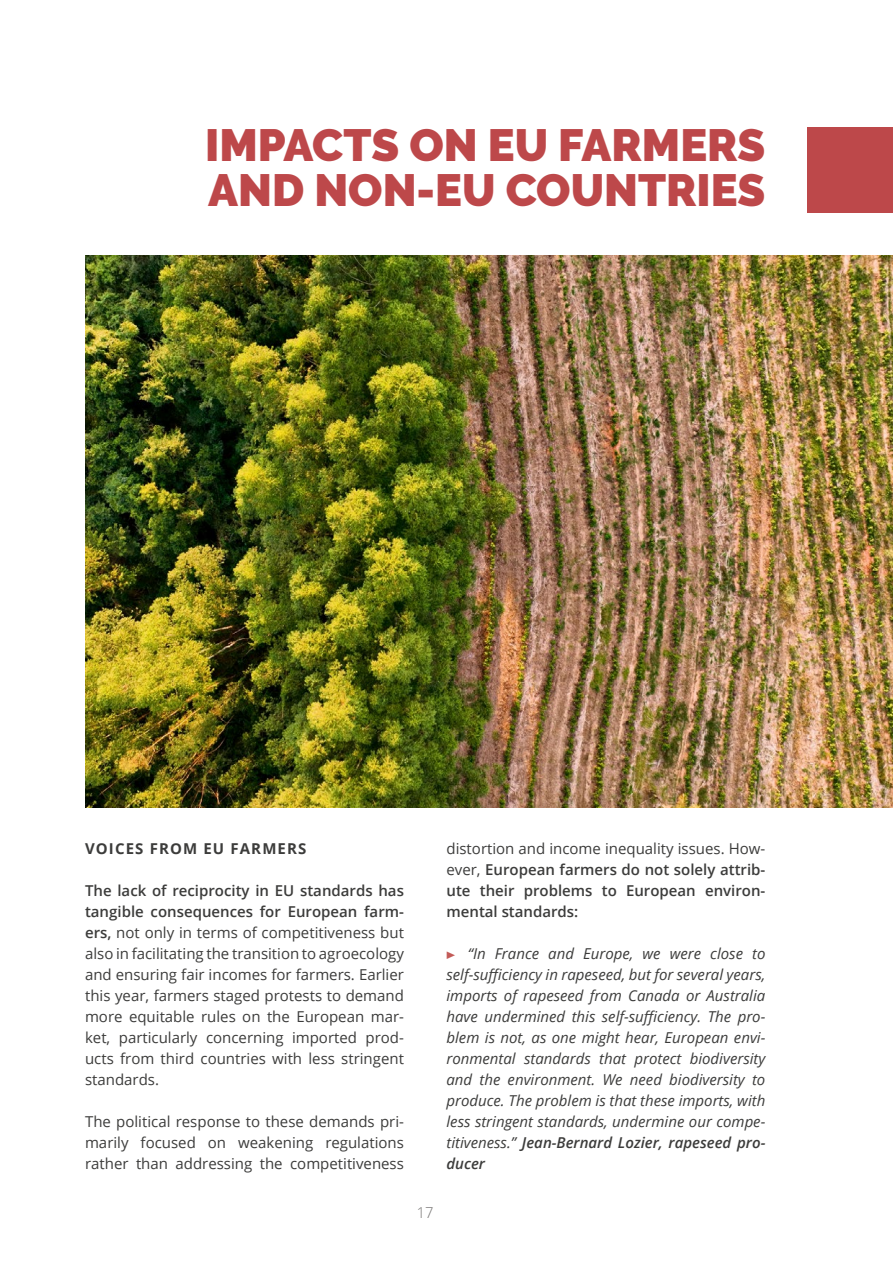
<style>
.page{position:relative;width:893px;height:1263px;background:#fff}
.page>*{position:absolute;margin:0;border:0;box-sizing:border-box;transform-origin:0 0}
.chapitre{font:900 45px/45px "Raleway";color:#bd484a}
.texte{font:15px/21px "Open Sans";color:#3c3c3b;text-align:justify}
.texte_à_puce_2{font:italic 15px/21px "Open Sans";color:#3c3c3b;text-align:justify}
.texte-2{font:600 15px/21px "Open Sans";color:#3c3c3b;text-align:justify}
.inter{font:700 15px "Open Sans";letter-spacing:.075em;color:#3c3c3b}
.t1{font:300 15px "Open Sans";color:#757372}
.s1{font-weight:600}
.s2{font-weight:400}
.s3{font-family:"Fleches Left Right";font-style:normal;color:#c35b58}
</style>
<div class="page">
<img style="left:85px;top:255px;width:808px;height:553px">
<div style="left:808px;top:128px;width:85px;height:85px;background:#bd484a"></div>
<p class="chapitre" style="left:205px;top:123px;width:562px">IMPACTS ON EU FARMERS<br>AND NON-EU COUNTRIES</p>
<p class="inter" style="left:85px;top:838px;width:223px">VOICES FROM EU FARMERS</p>
<p class="texte" style="left:85px;top:880px;width:320px"><span class="s1">The lack of reciprocity in EU standards has tangible consequences for European farm&shy;ers,</span> not only in terms of competitiveness but also in facilitating the transition to agroecology and ensuring fair incomes for farmers. Earlier this year, farmers staged protests to demand more equitable rules on the European mar&shy;ket, particularly concerning imported prod&shy;ucts from third countries with less stringent standards.</p>
<p class="texte" style="left:85px;top:1111px;width:320px">The political response to these demands pri&shy;marily focused on weakening regulations rather than addressing the competitiveness</p>
<p class="texte-2" style="left:446px;top:838px;width:320px"><span class="s2">distortion and income inequality issues. How&shy;ever,</span> European farmers do not solely attrib&shy;ute their problems to European environ&shy;mental standards:</p>
<p class="texte_à_puce_2" style="left:446px;top:943px;width:320px"><span class="s3">!</span> “In France and Europe, we were close to self-sufficiency in rapeseed, but for several years, imports of rapeseed from Canada or Australia have undermined this self-sufficiency. The pro&shy;blem is not, as one might hear, European envi&shy;ronmental standards that protect biodiversity and the environment. We need biodiversity to produce. The problem is that these imports, with less stringent standards, undermine our compe&shy;titiveness.” <span class="s1">Jean-Bernard Lozier, rapeseed pro&shy;ducer</span></p>
<p class="t1" style="left:417px;top:1202px;width:18px">17</p>
</div>
